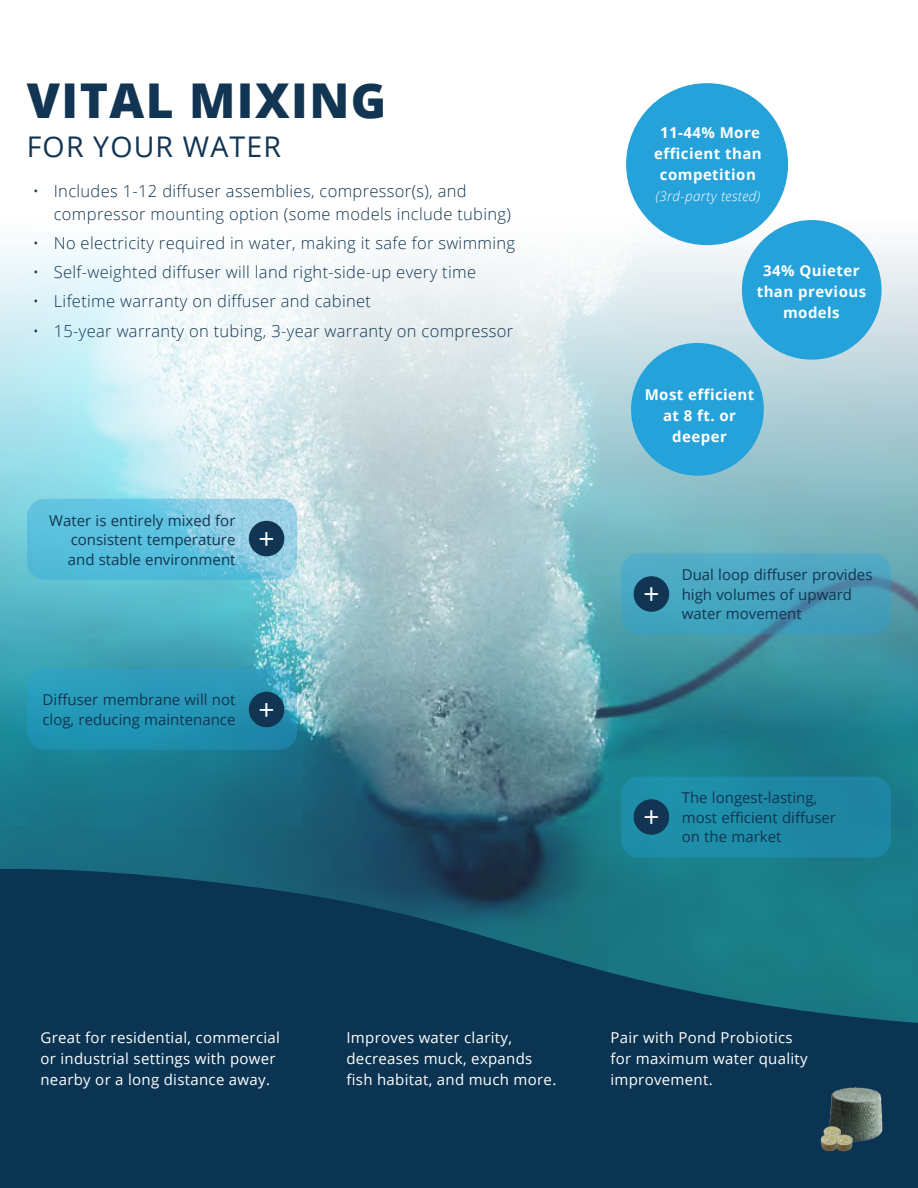
<style>
.page{position:relative;width:918px;height:1188px;background:#fff}
.page>*{position:absolute;margin:0;border:0;box-sizing:border-box;transform-origin:0 0}
.t1{font:800 48px "Open Sans";letter-spacing:.03em;color:#113552}
.t2{font:28.5px "Open Sans";letter-spacing:.04em;color:#113552}
.t3{font:28.2px "Open Sans";color:#fff}
.t4{font:300 16.5px/22.5px "Open Sans";letter-spacing:.02em;color:#113552}
.bullets2{font:15px/19.5px "Open Sans";color:#113552}
.t5{font:15px/21px "Open Sans";letter-spacing:.02em;color:#fff}
.Icon_Copy{font:700 15px/21px "Open Sans";letter-spacing:.03em;color:#fff;text-align:center}
.Icon_Copy-2{font:italic 300 13.5px "Open Sans";letter-spacing:.03em;color:#fff}
</style>
<div class="page">
<img style="left:0;top:219px;width:918px;height:648px">
<svg style="left:0;top:867px;width:918px;height:321px;background:#0d405a"></svg>
<img style="left:817px;top:1085px;width:67px;height:67px">
<div style="left:626px;top:83px;width:162px;height:162px;background:#26a2db;border-radius:50%"></div>
<div style="left:631px;top:343px;width:133px;height:133px;background:#26a2db;border-radius:50%"></div>
<div style="left:742px;top:220px;width:140px;height:140px;background:#26a2db;border-radius:50%"></div>
<svg style="left:27px;top:499px;width:270px;height:81px;background:#69c3de"></svg>
<svg style="left:27px;top:669px;width:270px;height:81px;background:#2796b5"></svg>
<div style="left:250px;top:522px;width:33px;height:33px;background:#113552;border-radius:50%"></div>
<div style="left:249px;top:521px;width:35px;height:35px;border:3px solid #113552;border-radius:50%"></div>
<svg style="left:621px;top:554px;width:270px;height:80px;background:#48a1bd"></svg>
<div style="left:635px;top:578px;width:33px;height:32px;background:#113552;border-radius:50%"></div>
<div style="left:634px;top:576px;width:35px;height:36px;border:3px solid #113552;border-radius:50%"></div>
<div style="left:621px;top:777px;width:270px;height:81px;background:#1e8aa6;border-radius:18px"></div>
<div style="left:635px;top:801px;width:33px;height:33px;background:#113552;border-radius:50%"></div>
<div style="left:634px;top:799px;width:35px;height:36px;border:3px solid #113552;border-radius:50%"></div>
<div style="left:250px;top:693px;width:33px;height:33px;background:#113552;border-radius:50%"></div>
<div style="left:249px;top:692px;width:35px;height:35px;border:3px solid #113552;border-radius:50%"></div>
<p class="t1" style="left:27px;top:64px;width:361px">VITAL MIXING</p>
<p class="t2" style="left:27px;top:127px;width:256px">FOR YOUR WATER</p>
<p class="t4" style="left:54px;top:179px;width:459px;text-indent:-21px">• Includes 1-12 diffuser assemblies, compressor(s), and compressor mounting option (some models include tubing)</p>
<p class="t4" style="left:33px;top:231px;width:484px">• No electricity required in water, making it safe for swimming</p>
<p class="t4" style="left:33px;top:260px;width:445px">• Self-weighted diffuser will land right-side-up every time</p>
<p class="t4" style="left:33px;top:290px;width:340px">• Lifetime warranty on diffuser and cabinet</p>
<p class="t4" style="left:33px;top:319px;width:482px">• 15-year warranty on tubing, 3-year warranty on compressor</p>
<p class="bullets2" style="left:68px;top:510px;width:169px;text-align:justify;text-indent:-19px">Water is entirely mixed for consistent temperature and stable environment</p>
<p class="t3" style="left:259px;top:519px;width:18px">+</p>
<p class="bullets2" style="left:42px;top:690px;width:195px">Diffuser membrane will not clog, reducing maintenance</p>
<p class="t3" style="left:259px;top:690px;width:18px">+</p>
<p class="Icon_Copy" style="left:654px;top:122px;width:109px">11-44% More efficient than</p>
<p class="Icon_Copy" style="left:660px;top:164px;width:97px">competition</p>
<p class="Icon_Copy-2" style="left:656px;top:187px;width:106px">(3rd-party tested)</p>
<p class="Icon_Copy" style="left:763px;top:260px;width:98px">34% Quieter</p>
<p class="Icon_Copy" style="left:757px;top:281px;width:111px">than previous models</p>
<p class="Icon_Copy" style="left:645px;top:383px;width:111px">Most efficient</p>
<p class="Icon_Copy" style="left:663px;top:404px;width:75px">at 8 ft. or</p>
<p class="Icon_Copy" style="left:672px;top:425px;width:56px">deeper</p>
<p class="t3" style="left:659px;top:614px;width:18px;rotate:-180deg">+</p>
<p class="bullets2" style="left:682px;top:565px;width:192px">Dual loop diffuser provides high volumes of upward water movement</p>
<p class="t3" style="left:659px;top:837px;width:18px;rotate:-180deg">+</p>
<p class="bullets2" style="left:682px;top:788px;width:156px">The longest-lasting, most efficient diffuser on the market</p>
<p class="t5" style="left:40px;top:1027px;width:241px">Great for residential, commercial or industrial settings with power nearby or a long distance away.</p>
<p class="t5" style="left:346px;top:1026px;width:187px">Improves water clarity, decreases muck, expands</p>
<p class="t5" style="left:346px;top:1068px;width:211px">fish habitat, and much more.</p>
<p class="t5" style="left:610px;top:1027px;width:199px">Pair with Pond Probiotics for maximum water quality improvement.</p>
</div>
